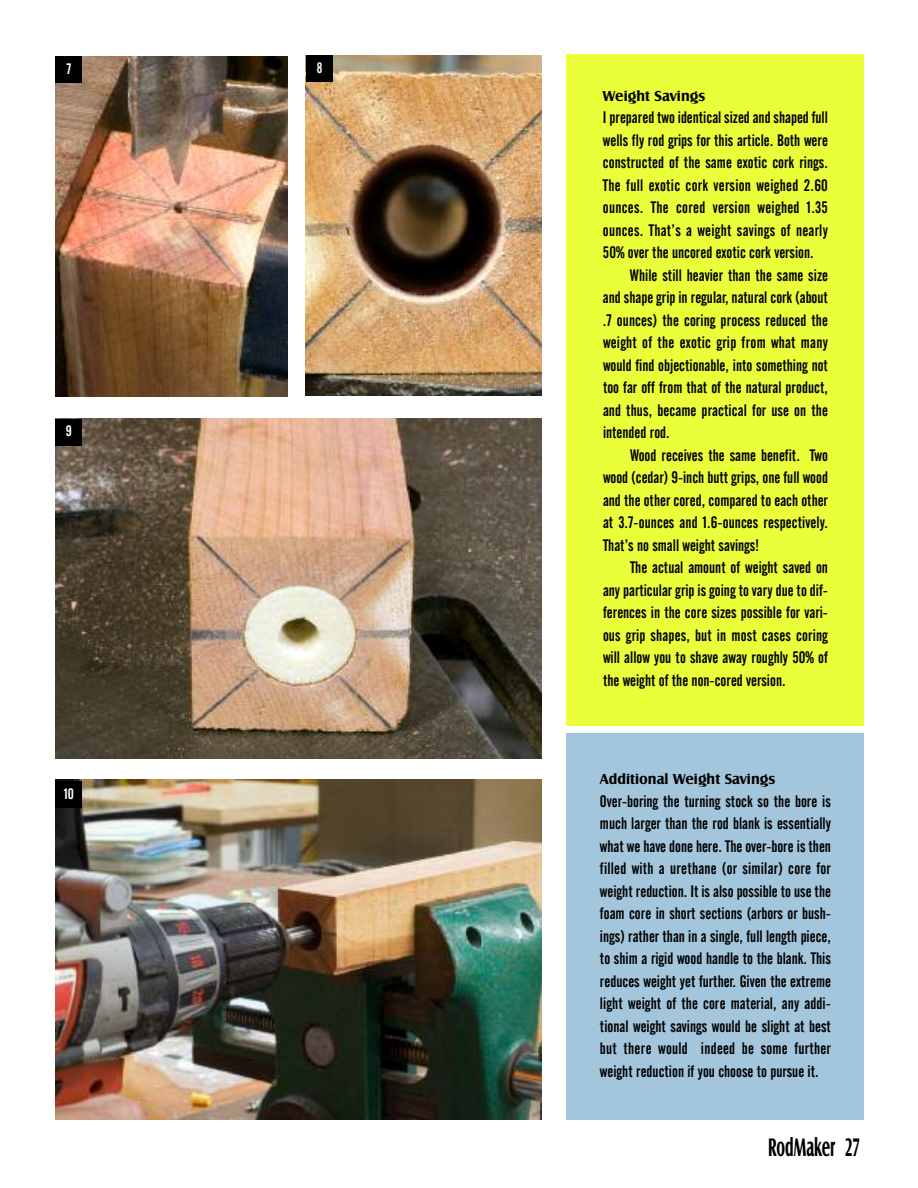
<style>
.page{position:relative;width:918px;height:1188px;background:#fff}
.page>*{position:absolute;margin:0;border:0;box-sizing:border-box;transform-origin:0 0}
.t1{font:700 26.25px "Castle T";color:#000;scale:.57 1}
.t2{font:16.5px/22.5px "Alternate Gothic No 2 BT";color:#000;text-align:justify}
.t3{font:700 15px "Castle T";color:#000}
.t4{font:15px "Alternate Gothic No 2 BT";color:#fff}
</style>
<div class="page">
<img style="left:56px;top:418px;width:486px;height:340px">
<div style="left:567px;top:54px;width:297px;height:671px;background:#eaff39"></div>
<img style="left:56px;top:56px;width:231px;height:340px">
<div style="left:56px;top:56px;width:26px;height:27px;background:#000"></div>
<img style="left:56px;top:780px;width:486px;height:340px">
<div style="left:56px;top:419px;width:26px;height:27px;background:#000"></div>
<div style="left:56px;top:781px;width:26px;height:27px;background:#000"></div>
<img style="left:306px;top:56px;width:236px;height:340px">
<div style="left:306px;top:56px;width:27px;height:26px;background:#000"></div>
<div style="left:567px;top:734px;width:297px;height:386px;background:#a3c6dc"></div>
<p class="t4" style="left:67px;top:63px;width:6px">7</p>
<p class="t4" style="left:66px;top:426px;width:8px">9</p>
<p class="t4" style="left:64px;top:788px;width:11px">10</p>
<p class="t4" style="left:317px;top:62px;width:7px">8</p>
<p class="t3" style="left:603px;top:87px;width:104px">Weight Savings</p>
<p class="t2" style="left:603px;top:108px;width:227px">I prepared two identical sized and shaped full</p>
<p class="t2" style="left:603px;top:130px;width:227px">wells fly rod grips for this article. Both were</p>
<p class="t2" style="left:603px;top:153px;width:227px">constructed of the same exotic cork rings.</p>
<p class="t2" style="left:603px;top:175px;width:227px">The full exotic cork version weighed 2.60</p>
<p class="t2" style="left:603px;top:198px;width:227px">ounces. The cored version weighed 1.35</p>
<p class="t2" style="left:603px;top:220px;width:227px">ounces. That’s a weight savings of nearly</p>
<p class="t2" style="left:603px;top:243px;width:212px">50% over the uncored exotic cork version.</p>
<p class="t2" style="left:630px;top:265px;width:200px">While still heavier than the same size</p>
<p class="t2" style="left:603px;top:288px;width:227px">and shape grip in regular, natural cork (about</p>
<p class="t2" style="left:603px;top:310px;width:227px">.7 ounces) the coring process reduced the</p>
<p class="t2" style="left:603px;top:333px;width:227px">weight of the exotic grip from what many</p>
<p class="t2" style="left:603px;top:355px;width:227px">would find objectionable, into something not</p>
<p class="t2" style="left:603px;top:378px;width:227px">too far off from that of the natural product,</p>
<p class="t2" style="left:603px;top:400px;width:227px">and thus, became practical for use on the</p>
<p class="t2" style="left:603px;top:423px;width:68px">intended rod.</p>
<p class="t2" style="left:630px;top:445px;width:199px">Wood receives the same benefit. Two</p>
<p class="t2" style="left:603px;top:468px;width:227px">wood (cedar) 9-inch butt grips, one full wood</p>
<p class="t2" style="left:603px;top:490px;width:227px">and the other cored, compared to each other</p>
<p class="t2" style="left:603px;top:513px;width:227px">at 3.7-ounces and 1.6-ounces respectively.</p>
<p class="t2" style="left:603px;top:535px;width:158px">That’s no small weight savings!</p>
<p class="t2" style="left:630px;top:558px;width:200px">The actual amount of weight saved on</p>
<p class="t2" style="left:603px;top:580px;width:227px">any particular grip is going to vary due to dif-</p>
<p class="t2" style="left:603px;top:603px;width:227px">ferences in the core sizes possible for vari-</p>
<p class="t2" style="left:603px;top:625px;width:227px">ous grip shapes, but in most cases coring</p>
<p class="t2" style="left:603px;top:648px;width:227px">will allow you to shave away roughly 50% of</p>
<p class="t2" style="left:603px;top:670px;width:184px">the weight of the non-cored version.</p>
<p class="t3" style="left:600px;top:770px;width:177px">Additional Weight Savings</p>
<p class="t2" style="left:600px;top:791px;width:233px">Over-boring the turning stock so the bore is much larger than the rod blank is essentially what we have done here. The over-bore is then filled with a urethane (or similar) core for weight reduction. It is also possible to use the foam core in short sections (arbors or bush&shy;ings) rather than in a single, full length piece, to shim a rigid wood handle to the blank. This reduces weight yet further. Given the extreme light weight of the core material, any addi&shy;tional weight savings would be slight at best but there would indeed be some further weight reduction if you choose to pursue it.</p>
<h1 class="t1" style="left:768px;top:1132px;width:164px">RodMaker 27</h1>
</div>
